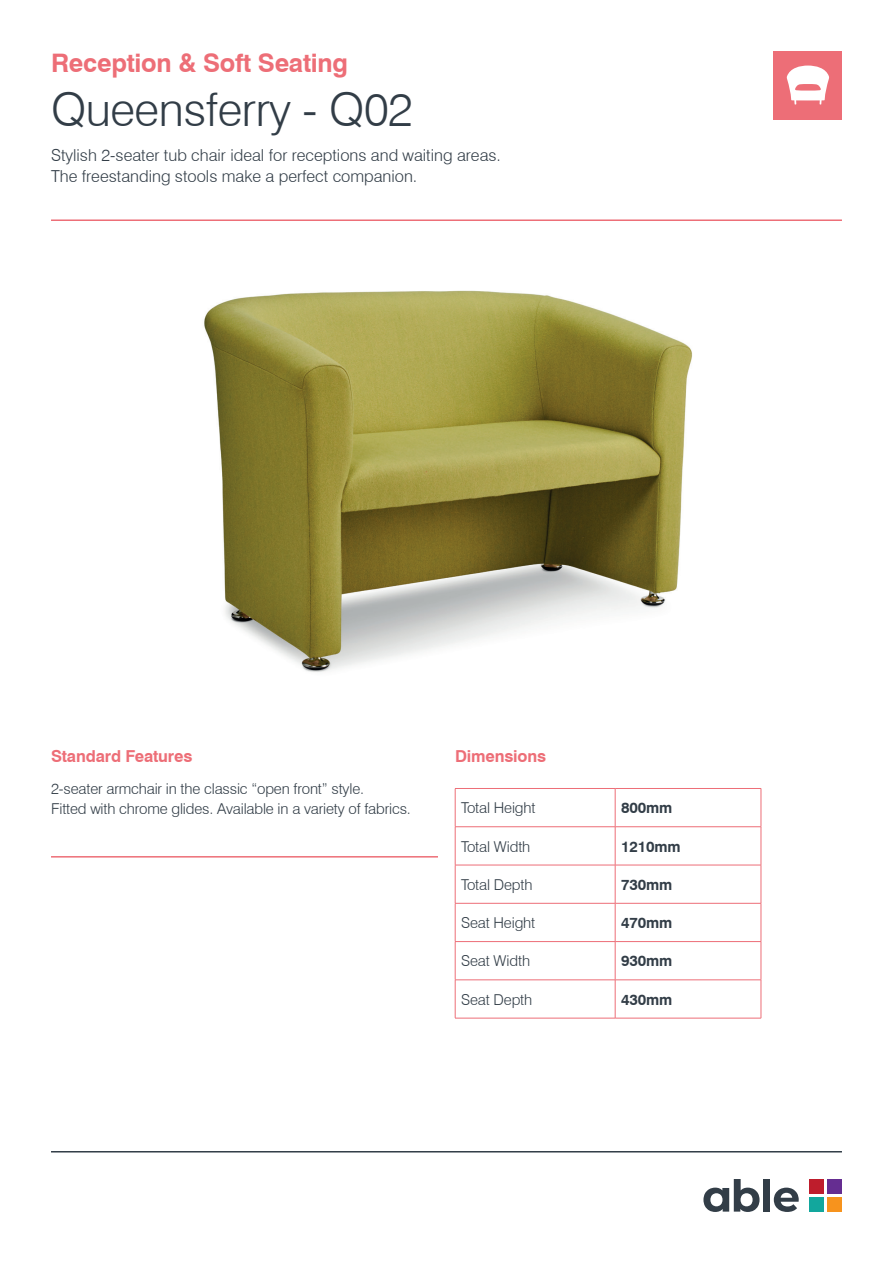
<style>
.page{position:relative;width:893px;height:1263px;background:#fff}
.page>*{position:absolute;margin:0;border:0;box-sizing:border-box;transform-origin:0 0}
.t1{font:300 46.5px "Swiss 721 BT";letter-spacing:-.01em;color:#323d47}
.t2{font:700 25.5px "Swiss 721 BT";letter-spacing:-.01em;color:#ed6e77}
.t3{font:300 16.5px/21px "Swiss 721 BT";color:#323d47}
.t4{font:700 16.5px "Swiss 721 BT";letter-spacing:-.01em;color:#ed6e77}
.t5{font:300 15px/19.5px "Swiss 721 BT";letter-spacing:-.01em;color:#323d47}
.t6{font:700 15px "Swiss 721 BT";letter-spacing:-.01em;color:#323d47}
</style>
<div class="page">
<hr style="left:51px;top:1151px;width:791px;height:1px;background:#323d47">
<div style="left:809px;top:1179px;width:15px;height:15px;background:#be1d2c"></div>
<div style="left:827px;top:1179px;width:15px;height:15px;background:#652d91"></div>
<div style="left:809px;top:1197px;width:15px;height:14px;background:#12a79d"></div>
<div style="left:827px;top:1197px;width:15px;height:14px;background:#f7931d"></div>
<svg style="left:703px;top:1179px;width:56px;height:33px"></svg>
<div style="left:763px;top:1179px;width:7px;height:32px;background:#323d47"></div>
<svg style="left:774px;top:1187px;width:25px;height:25px"></svg>
<hr style="left:51px;top:856px;width:387px;height:1px;background:#ed6e77">
<hr style="left:455px;top:788px;width:160px;height:1px;background:#ed6e77">
<hr style="left:455px;top:789px;width:1px;height:37px;background:#ed6e77">
<hr style="left:615px;top:788px;width:146px;height:1px;background:#ed6e77">
<hr style="left:615px;top:789px;width:1px;height:37px;background:#ed6e77">
<hr style="left:761px;top:789px;width:1px;height:37px;background:#ed6e77">
<hr style="left:455px;top:826px;width:160px;height:1px;background:#ed6e77">
<hr style="left:455px;top:827px;width:1px;height:38px;background:#ed6e77">
<hr style="left:615px;top:826px;width:146px;height:1px;background:#ed6e77">
<hr style="left:615px;top:827px;width:1px;height:38px;background:#ed6e77">
<hr style="left:761px;top:827px;width:1px;height:38px;background:#ed6e77">
<hr style="left:455px;top:865px;width:160px;height:1px;background:#ed6e77">
<hr style="left:455px;top:865px;width:1px;height:38px;background:#ed6e77">
<hr style="left:615px;top:865px;width:146px;height:1px;background:#ed6e77">
<hr style="left:615px;top:865px;width:1px;height:38px;background:#ed6e77">
<hr style="left:761px;top:865px;width:1px;height:38px;background:#ed6e77">
<hr style="left:455px;top:903px;width:160px;height:1px;background:#ed6e77">
<hr style="left:455px;top:903px;width:1px;height:38px;background:#ed6e77">
<hr style="left:615px;top:903px;width:146px;height:1px;background:#ed6e77">
<hr style="left:615px;top:903px;width:1px;height:38px;background:#ed6e77">
<hr style="left:761px;top:903px;width:1px;height:38px;background:#ed6e77">
<hr style="left:455px;top:941px;width:160px;height:1px;background:#ed6e77">
<hr style="left:455px;top:942px;width:1px;height:38px;background:#ed6e77">
<hr style="left:615px;top:941px;width:146px;height:1px;background:#ed6e77">
<hr style="left:615px;top:942px;width:1px;height:38px;background:#ed6e77">
<hr style="left:761px;top:942px;width:1px;height:38px;background:#ed6e77">
<hr style="left:455px;top:979px;width:160px;height:1px;background:#ed6e77">
<hr style="left:455px;top:980px;width:1px;height:38px;background:#ed6e77">
<hr style="left:615px;top:979px;width:146px;height:1px;background:#ed6e77">
<hr style="left:615px;top:980px;width:1px;height:38px;background:#ed6e77">
<hr style="left:761px;top:980px;width:1px;height:38px;background:#ed6e77">
<hr style="left:455px;top:1018px;width:160px;height:1px;background:#ed6e77">
<hr style="left:615px;top:1018px;width:146px;height:1px;background:#ed6e77">
<div style="left:774px;top:51px;width:68px;height:68px;background:#ed6e77"></div>
<svg style="left:787px;top:66px;width:42px;height:39px"></svg>
<img style="left:204px;top:290px;width:488px;height:382px">
<hr style="left:51px;top:219px;width:791px;height:2px;background:#ed6e77">
<h2 class="t2" style="left:51px;top:47px;width:299px">Reception &amp; Soft Seating</h2>
<h1 class="t1" style="left:51px;top:81px;width:363px">Queensferry - Q02</h1>
<p class="t3" style="left:51px;top:145px;width:451px">Stylish 2-seater tub chair ideal for receptions and waiting areas.<br>The freestanding stools make a perfect companion.</p>
<p class="t4" style="left:51px;top:746px;width:143px">Standard Features</p>
<p class="t5" style="left:51px;top:779px;width:361px">2-seater armchair in the classic “open front” style.<br>Fitted with chrome glides. Available in a variety of fabrics.</p>
<p class="t4" style="left:455px;top:746px;width:93px">Dimensions</p>
<p class="t5" style="left:461px;top:798px;width:76px">Total Height</p>
<p class="t6" style="left:621px;top:799px;width:53px">800mm</p>
<p class="t5" style="left:461px;top:836px;width:71px">Total Width</p>
<p class="t6" style="left:621px;top:837px;width:61px">1210mm</p>
<p class="t5" style="left:461px;top:875px;width:73px">Total Depth</p>
<p class="t6" style="left:621px;top:875px;width:53px">730mm</p>
<p class="t5" style="left:461px;top:913px;width:76px">Seat Height</p>
<p class="t6" style="left:621px;top:914px;width:53px">470mm</p>
<p class="t5" style="left:461px;top:951px;width:70px">Seat Width</p>
<p class="t6" style="left:621px;top:952px;width:53px">930mm</p>
<p class="t5" style="left:461px;top:989px;width:73px">Seat Depth</p>
<p class="t6" style="left:621px;top:990px;width:53px">430mm</p>
</div>
